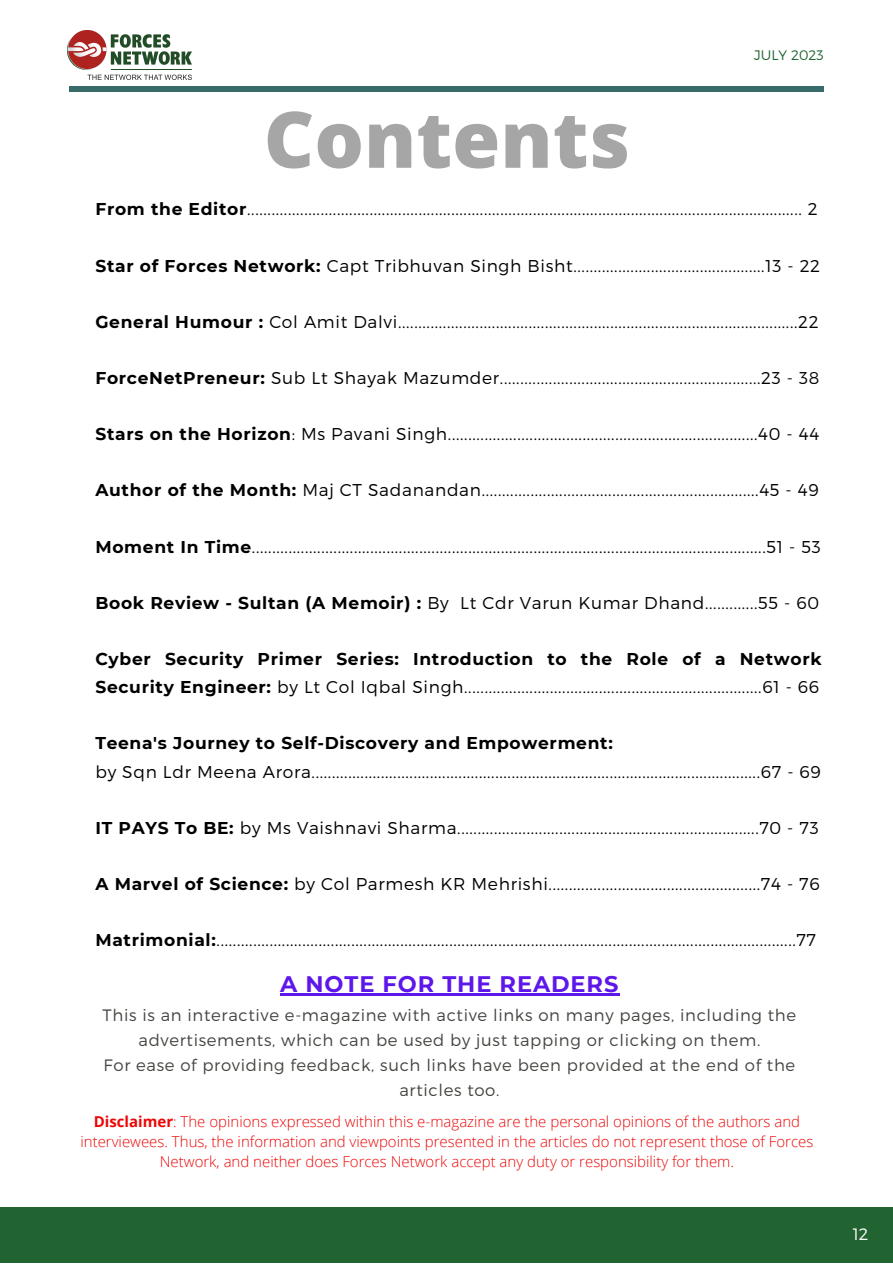
<style>
.page{position:relative;width:893px;height:1264px;background:#fff}
.page>*{position:absolute;margin:0;border:0;box-sizing:border-box;transform-origin:0 0}
.t1{font:800 78px "Open Sans";color:#a6a6a6}
.t2{font:700 22.5px "Montserrat";letter-spacing:.04em;color:#5e17eb}
.t3{font:300 17.1px/28px "Montserrat";letter-spacing:.04em;color:#000}
.t4{font:700 17.1px "Montserrat";letter-spacing:.04em;color:#000}
.t5{font:300 16.5px/24.8px "Montserrat";letter-spacing:.04em;color:#444440;text-align:center}
.t6{font:300 16.5px "Montserrat";color:#fff}
.t7{font:300 15px/20.2px "Open Sans";color:#ed0606;text-align:center}
.t8{font:300 13.8px "Montserrat";color:#226431}
.s1{font-weight:700}
</style>
<div class="page">
<div style="left:0;top:1206px;width:892px;height:56px;background:#226431"></div>
<img style="left:67px;top:31px;width:124px;height:48px">
<div style="left:69px;top:86px;width:754px;height:6px;background:#376c6b"></div>
<hr style="left:280px;top:993px;width:339px;height:2px;background:#5e17eb">
<p class="t1" style="left:264px;top:84px;width:368px">Contents</p>
<p class="t8" style="left:754px;top:46px;width:71px">JULY 2023</p>
<p class="t3" style="left:95px;top:194px;width:723px"><span class="s1">From the Editor</span>........................................................................................................................................ 2</p>
<p class="t3" style="left:95px;top:250px;width:726px"><span class="s1">Star of Forces Network:</span> Capt Tribhuvan Singh Bisht...............................................13 - 22</p>
<p class="t3" style="left:95px;top:307px;width:724px"><span class="s1">General Humour :</span> Col Amit Dalvi..................................................................................................22</p>
<p class="t3" style="left:95px;top:363px;width:725px"><span class="s1">ForceNetPreneur:</span> Sub Lt Shayak Mazumder................................................................23 - 38</p>
<p class="t3" style="left:95px;top:419px;width:725px"><span class="s1">Stars on the Horizon</span>: Ms Pavani Singh............................................................................40 - 44</p>
<p class="t3" style="left:95px;top:475px;width:724px"><span class="s1">Author of the Month:</span> Maj CT Sadanandan....................................................................45 - 49</p>
<p class="t3" style="left:95px;top:531px;width:726px"><span class="s1">Moment In Time</span>..............................................................................................................................51 - 53</p>
<p class="t3" style="left:95px;top:588px;width:725px"><span class="s1">Book Review - Sultan (A Memoir) :</span> By Lt Cdr Varun Kumar Dhand.............55 - 60</p>
<p class="t3" style="left:95px;top:644px;width:727px"><span class="s1">Cyber Security Primer Series: Introduction to the Role of a Network<br>Security Engineer:</span> by Lt Col Iqbal Singh.........................................................................61 - 66</p>
<p class="t4" style="left:95px;top:733px;width:519px">Teena's Journey to Self-Discovery and Empowerment:</p>
<p class="t3" style="left:95px;top:756px;width:727px">by Sqn Ldr Meena Arora..............................................................................................................67 - 69</p>
<p class="t3" style="left:95px;top:812px;width:724px"><span class="s1">IT PAYS To BE:</span> by Ms Vaishnavi Sharma..........................................................................70 - 73</p>
<p class="t3" style="left:95px;top:869px;width:725px"><span class="s1">A Marvel of Science:</span> by Col Parmesh KR Mehrishi....................................................74 - 76</p>
<p class="t3" style="left:95px;top:925px;width:722px"><span class="s1">Matrimonial:</span>..............................................................................................................................................77</p>
<p class="t2" style="left:280px;top:970px;width:340px">A NOTE FOR THE READERS</p>
<p class="t5" style="left:103px;top:1002px;width:695px">This is an interactive e-magazine with active links on many pages, including the advertisements, which can be used by just tapping or clicking on them.</p>
<p class="t5" style="left:103px;top:1051px;width:693px">For ease of providing feedback, such links have been provided at the end of the articles too.</p>
<p class="t7" style="left:80px;top:1110px;width:734px"><span class="s1">Disclaimer</span>: The opinions expressed within this e-magazine are the personal opinions of the authors and interviewees. Thus, the information and viewpoints presented in the articles do not represent those of Forces<br>Network, and neither does Forces Network accept any duty or responsibility for them.</p>
<p class="t6" style="left:852px;top:1223px;width:17px">12</p>
</div>
